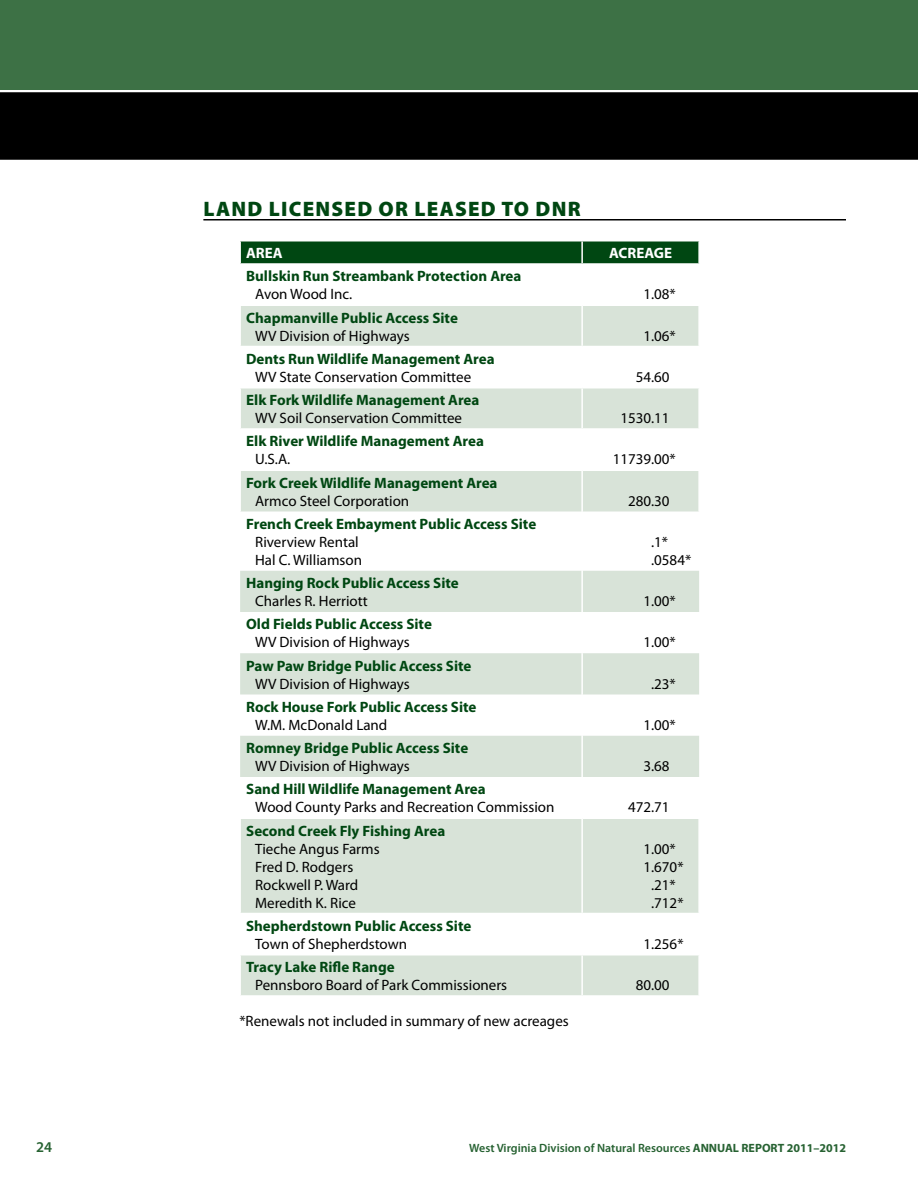
<style>
.page{position:relative;width:918px;height:1188px;background:#fff}
.page>*{position:absolute;margin:0;border:0;box-sizing:border-box;transform-origin:0 0}
.t1{font:900 21px "Myriad Pro";letter-spacing:.06em;color:#004712}
.t2{font:15px/18px "Myriad Pro";color:#000}
.t3{font:700 15px "Myriad Pro";color:#004712}
.t4{font:700 15px "Myriad Pro";color:#fff}
.t5{font:600 15px "Myriad Pro";color:#276232}
.t6{font:600 12px "Myriad Pro";color:#276232}
.s1{font-weight:700}
</style>
<div class="page">
<div style="left:0;top:92px;width:918px;height:68px;background:#000"></div>
<div style="left:0;top:0;width:918px;height:90px;background:#3d7145"></div>
<hr style="left:203px;top:219px;width:643px;height:1px;background:#000">
<div style="left:241px;top:242px;width:457px;height:21px;background:#004712"></div>
<svg style="left:240px;top:306px;width:459px;height:689px;fill:#d8e3d8"></svg>
<hr style="left:581px;top:242px;width:2px;height:21px;background:#fff">
<hr style="left:239px;top:306px;width:2px;height:40px;background:#fff">
<hr style="left:581px;top:306px;width:2px;height:40px;background:#fff">
<hr style="left:698px;top:306px;width:2px;height:40px;background:#fff">
<hr style="left:239px;top:346px;width:343px;height:1px;background:#fff">
<hr style="left:239px;top:347px;width:2px;height:40px;background:#fff">
<hr style="left:582px;top:346px;width:118px;height:1px;background:#fff">
<hr style="left:581px;top:347px;width:2px;height:40px;background:#fff">
<hr style="left:698px;top:347px;width:2px;height:40px;background:#fff">
<hr style="left:239px;top:387px;width:343px;height:1px;background:#fff">
<hr style="left:239px;top:388px;width:2px;height:40px;background:#fff">
<hr style="left:582px;top:387px;width:118px;height:1px;background:#fff">
<hr style="left:581px;top:388px;width:2px;height:40px;background:#fff">
<hr style="left:698px;top:388px;width:2px;height:40px;background:#fff">
<hr style="left:239px;top:428px;width:343px;height:2px;background:#fff">
<hr style="left:239px;top:430px;width:2px;height:40px;background:#fff">
<hr style="left:582px;top:428px;width:118px;height:2px;background:#fff">
<hr style="left:581px;top:430px;width:2px;height:40px;background:#fff">
<hr style="left:698px;top:430px;width:2px;height:40px;background:#fff">
<hr style="left:239px;top:470px;width:343px;height:1px;background:#fff">
<hr style="left:239px;top:471px;width:2px;height:41px;background:#fff">
<hr style="left:582px;top:470px;width:118px;height:1px;background:#fff">
<hr style="left:581px;top:471px;width:2px;height:41px;background:#fff">
<hr style="left:698px;top:471px;width:2px;height:41px;background:#fff">
<hr style="left:581px;top:512px;width:2px;height:59px;background:#fff">
<hr style="left:581px;top:571px;width:2px;height:41px;background:#fff">
<hr style="left:581px;top:612px;width:2px;height:41px;background:#fff">
<hr style="left:581px;top:653px;width:2px;height:41px;background:#fff">
<hr style="left:581px;top:694px;width:2px;height:42px;background:#fff">
<hr style="left:581px;top:736px;width:2px;height:41px;background:#fff">
<hr style="left:239px;top:777px;width:2px;height:41px;background:#fff">
<hr style="left:581px;top:777px;width:2px;height:41px;background:#fff">
<hr style="left:698px;top:777px;width:2px;height:41px;background:#fff">
<hr style="left:239px;top:818px;width:343px;height:1px;background:#fff">
<hr style="left:239px;top:819px;width:2px;height:94px;background:#fff">
<hr style="left:582px;top:818px;width:118px;height:1px;background:#fff">
<hr style="left:581px;top:819px;width:2px;height:94px;background:#fff">
<hr style="left:698px;top:819px;width:2px;height:94px;background:#fff">
<hr style="left:239px;top:913px;width:343px;height:1px;background:#fff">
<hr style="left:239px;top:914px;width:2px;height:40px;background:#fff">
<hr style="left:582px;top:913px;width:118px;height:1px;background:#fff">
<hr style="left:581px;top:914px;width:2px;height:40px;background:#fff">
<hr style="left:698px;top:914px;width:2px;height:40px;background:#fff">
<hr style="left:239px;top:954px;width:343px;height:2px;background:#fff">
<hr style="left:239px;top:956px;width:2px;height:39px;background:#fff">
<hr style="left:582px;top:954px;width:118px;height:2px;background:#fff">
<hr style="left:581px;top:956px;width:2px;height:39px;background:#fff">
<hr style="left:698px;top:956px;width:2px;height:39px;background:#fff">
<h1 class="t1" style="left:204px;top:195px;width:379px">LAND LICENSED OR LEASED TO DNR</h1>
<p class="t4" style="left:246px;top:243px;width:38px">AREA</p>
<p class="t4" style="left:609px;top:243px;width:64px">ACREAGE</p>
<p class="t3" style="left:246px;top:266px;width:277px">Bullskin Run Streambank Protection Area</p>
<p class="t2" style="left:255px;top:285px;width:99px">Avon Wood Inc.</p>
<p class="t2" style="left:643px;top:285px;width:34px">1.08*</p>
<p class="t3" style="left:246px;top:308px;width:213px">Chapmanville Public Access Site</p>
<p class="t2" style="left:255px;top:326px;width:156px">WV Division of Highways</p>
<p class="t2" style="left:643px;top:326px;width:34px">1.06*</p>
<p class="t3" style="left:246px;top:349px;width:250px">Dents Run Wildlife Management Area</p>
<p class="t2" style="left:255px;top:367px;width:218px">WV State Conservation Committee</p>
<p class="t2" style="left:636px;top:367px;width:35px">54.60</p>
<p class="t3" style="left:246px;top:390px;width:235px">Elk Fork Wildlife Management Area</p>
<p class="t2" style="left:255px;top:409px;width:208px">WV Soil Conservation Committee</p>
<p class="t2" style="left:620px;top:409px;width:51px">1530.11</p>
<p class="t3" style="left:246px;top:431px;width:239px">Elk River Wildlife Management Area</p>
<p class="t2" style="left:255px;top:450px;width:37px">U.S.A.</p>
<p class="t2" style="left:613px;top:450px;width:65px">11739.00*</p>
<p class="t3" style="left:246px;top:473px;width:253px">Fork Creek Wildlife Management Area</p>
<p class="t2" style="left:255px;top:491px;width:156px">Armco Steel Corporation</p>
<p class="t2" style="left:628px;top:491px;width:43px">280.30</p>
<p class="t3" style="left:246px;top:514px;width:292px">French Creek Embayment Public Access Site</p>
<p class="t2" style="left:255px;top:532px;width:108px">Riverview Rental<br>Hal C. Williamson</p>
<p class="t2" style="left:651px;top:532px;width:42px">.1* .0584*</p>
<p class="t3" style="left:246px;top:573px;width:214px">Hanging Rock Public Access Site</p>
<p class="t2" style="left:255px;top:592px;width:114px">Charles R. Herriott</p>
<p class="t2" style="left:643px;top:592px;width:34px">1.00*</p>
<p class="t3" style="left:246px;top:614px;width:187px">Old Fields Public Access Site</p>
<p class="t2" style="left:255px;top:633px;width:156px">WV Division of Highways</p>
<p class="t2" style="left:643px;top:633px;width:34px">1.00*</p>
<p class="t3" style="left:246px;top:656px;width:227px">Paw Paw Bridge Public Access Site</p>
<p class="t2" style="left:255px;top:674px;width:156px">WV Division of Highways</p>
<p class="t2" style="left:651px;top:674px;width:26px">.23*</p>
<p class="t3" style="left:246px;top:697px;width:232px">Rock House Fork Public Access Site</p>
<p class="t2" style="left:255px;top:715px;width:134px">W.M. McDonald Land</p>
<p class="t2" style="left:643px;top:715px;width:34px">1.00*</p>
<p class="t3" style="left:246px;top:738px;width:224px">Romney Bridge Public Access Site</p>
<p class="t2" style="left:255px;top:757px;width:156px">WV Division of Highways</p>
<p class="t2" style="left:643px;top:757px;width:28px">3.68</p>
<p class="t3" style="left:246px;top:779px;width:241px">Sand Hill Wildlife Management Area</p>
<p class="t2" style="left:255px;top:798px;width:301px">Wood County Parks and Recreation Commission</p>
<p class="t2" style="left:628px;top:798px;width:43px">472.71</p>
<p class="t3" style="left:246px;top:821px;width:201px">Second Creek Fly Fishing Area</p>
<p class="t2" style="left:255px;top:839px;width:126px">Tieche Angus Farms<br>Fred D. Rodgers<br>Rockwell P. Ward<br>Meredith K. Rice</p>
<p class="t2" style="left:643px;top:839px;width:42px;text-align:center">1.00*<br>1.670* .21* .712*</p>
<p class="t3" style="left:246px;top:916px;width:227px">Shepherdstown Public Access Site</p>
<p class="t2" style="left:255px;top:934px;width:153px">Town of Shepherdstown</p>
<p class="t2" style="left:643px;top:934px;width:42px">1.256*</p>
<p class="t3" style="left:246px;top:957px;width:150px">Tracy Lake Rifle Range</p>
<p class="t2" style="left:255px;top:976px;width:254px">Pennsboro Board of Park Commissioners</p>
<p class="t2" style="left:636px;top:976px;width:35px">80.00</p>
<p class="t2" style="left:239px;top:1012px;width:331px">*Renewals not included in summary of new acreages</p>
<p class="t5" style="left:36px;top:1137px;width:18px">24</p>
<p class="t6" style="left:469px;top:1140px;width:378px">West Virginia Division of Natural Resources <span class="s1">ANNUAL REPORT 2011–2012</span></p>
</div>
